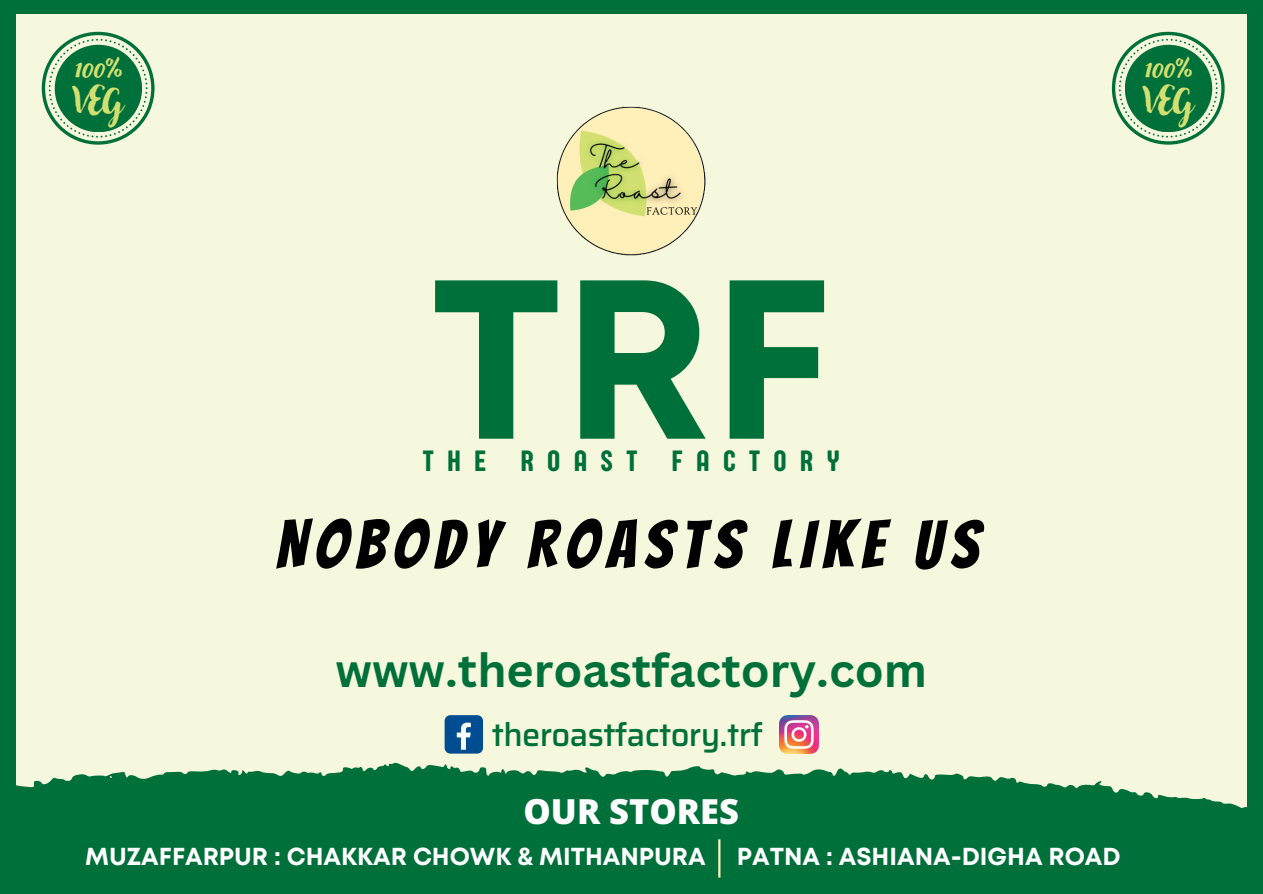
<style>
.page{position:relative;width:1263px;height:894px;background:#fff}
.page>*{position:absolute;margin:0;border:0;box-sizing:border-box;transform-origin:0 0}
.t1{font:700 226.05px "Mont";color:#00703a}
.t2{font:66.6px "Bangers";letter-spacing:.125em;color:#000}
.t3{font:700 46.35px "Canva Sans";color:#00703a}
.t4{font:800 34.5px "Open Sans";color:#fff}
.t5{font:500 32.7px "Saira";letter-spacing:-.02em;color:#00703a}
.t6{font:30.3px "Sugo Pro Display";letter-spacing:.46em;color:#00703a}
.t7{font:29.55px/35.1px "Adlery Pro";color:#d2e071}
.t8{font:700 24.6px "Mont";color:#fff}
</style>
<div class="page">
<div style="left:0;top:0;width:1263px;height:893px;background:#00703a"></div>
<div style="left:16px;top:14px;width:1230px;height:865px;background:#f5f8dc"></div>
<svg style="left:1112px;top:32px;width:113px;height:113px"></svg>
<div style="left:1125px;top:45px;width:87px;height:87px;background:#00703a;border-radius:50%"></div>
<img style="left:556px;top:106px;width:150px;height:150px">
<svg style="left:16px;top:762px;width:1231px;height:117px;background:#1e804e"></svg>
<svg style="left:42px;top:32px;width:113px;height:113px"></svg>
<div style="left:55px;top:45px;width:87px;height:87px;background:#00703a;border-radius:50%"></div>
<hr style="left:718px;top:839px;width:2px;height:38px;background:#ffefb8">
<img style="left:780px;top:715px;width:38px;height:38px">
<div style="left:445px;top:715px;width:38px;height:38px;background:#004d92;border-radius:6px"></div>
<svg style="left:457px;top:722px;width:14px;height:27px"></svg>
<p class="t7" style="left:73px;top:52px;width:52px">100%<br>VEG</p>
<p class="t7" style="left:1143px;top:52px;width:52px">100%<br>VEG</p>
<h1 class="t1" style="left:430px;top:274px;width:404px">TRF</h1>
<p class="t6" style="left:423px;top:443px;width:418px">THE ROAST FACTORY</p>
<h2 class="t2" style="left:276px;top:509px;width:704px">NOBODY ROASTS LIKE US</h2>
<h3 class="t3" style="left:336px;top:637px;width:593px">www.theroastfactory.com</h3>
<h3 class="t5" style="left:492px;top:708px;width:273px">theroastfactory.trf</h3>
<h3 class="t4" style="left:524px;top:787px;width:217px">OUR STORES</h3>
<p class="t8" style="left:85px;top:847px;width:622px">MUZAFFARPUR : CHAKKAR CHOWK &amp; MITHANPURA</p>
<p class="t8" style="left:737px;top:847px;width:385px">PATNA : ASHIANA-DIGHA ROAD</p>
</div>
